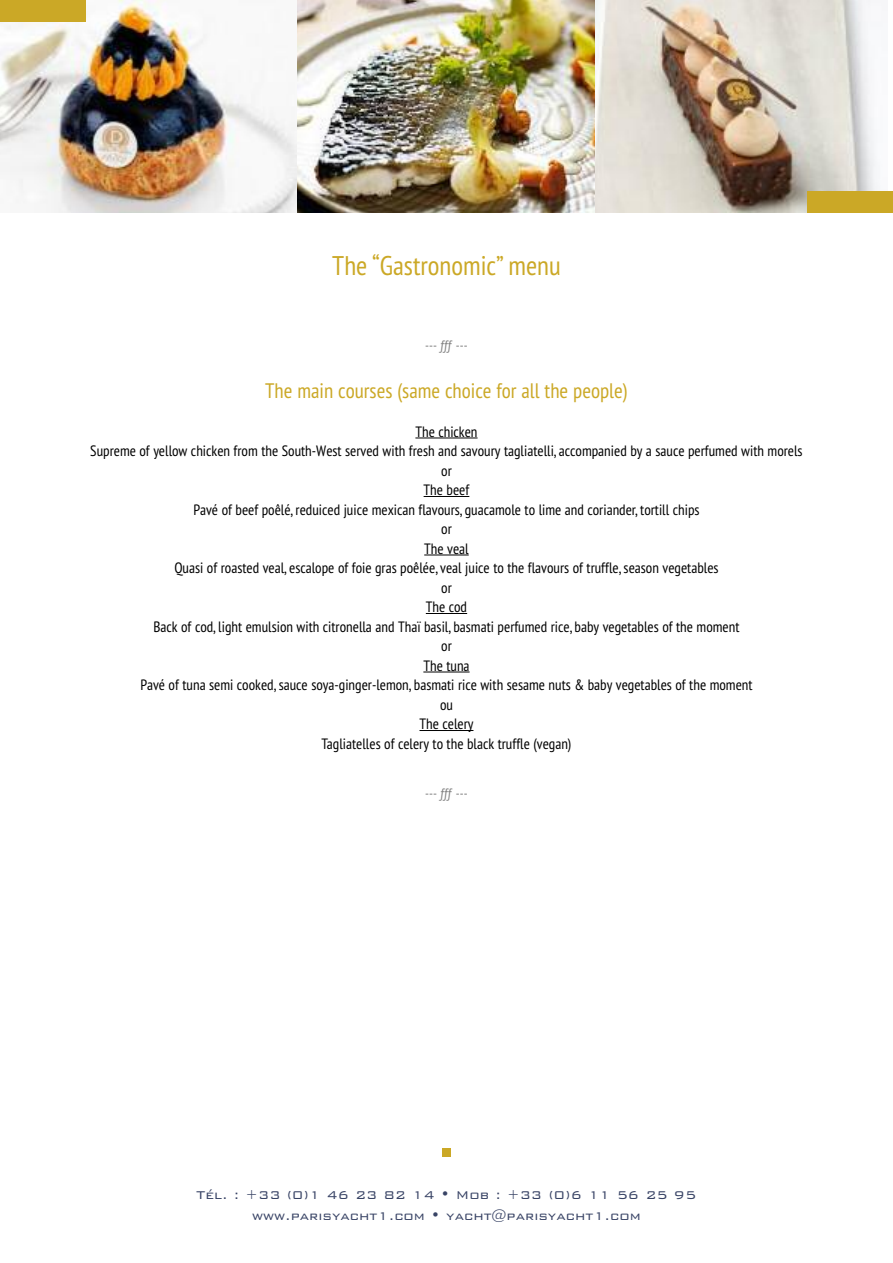
<style>
.page{position:relative;width:893px;height:1263px;background:#fff}
.page>*{position:absolute;margin:0;border:0;box-sizing:border-box;transform-origin:0 0}
.t1{font:condensed 27px "PT Sans";color:#cba826}
.t2{font:condensed 21px "PT Sans";color:#cba826}
.t3{font:condensed 15px/19.5px "PT Sans";color:#000;text-align:center}
.t4{font:300 15px/21px "Bank Gothic";color:#384365;text-align:center}
.t5{font:condensed 13.5px "PT Sans";letter-spacing:-.18em;color:#808080}
</style>
<div class="page">
<hr style="left:415px;top:438px;width:63px;height:1px;background:#000">
<hr style="left:424px;top:496px;width:45px;height:1px;background:#000">
<hr style="left:424px;top:555px;width:45px;height:1px;background:#000">
<hr style="left:426px;top:613px;width:41px;height:1px;background:#000">
<hr style="left:423px;top:672px;width:47px;height:1px;background:#000">
<hr style="left:419px;top:730px;width:54px;height:1px;background:#000">
<img style="left:0;top:0;width:878px;height:213px">
<div style="left:0;top:0;width:85px;height:21px;background:#cba826"></div>
<div style="left:808px;top:191px;width:85px;height:22px;background:#cba826"></div>
<div style="left:442px;top:1148px;width:9px;height:9px;background:#cba826"></div>
<h1 class="t1" style="left:332px;top:249px;width:230px">The “Gastronomic” menu</h1>
<p class="t5" style="left:425px;top:336px;width:44px">--- ƒƒƒ ---</p>
<h2 class="t2" style="left:265px;top:377px;width:364px">The main courses (same choice for all the people)</h2>
<p class="t3" style="left:90px;top:421px;width:714px">The chicken<br>Supreme of yellow chicken from the South-West served with fresh and savoury tagliatelli, accompanied by a sauce perfumed with morels or<br>The beef<br>Pavé of beef poêlé, reduiced juice mexican flavours, guacamole to lime and coriander, tortill chips<br>or<br>The veal<br>Quasi of roasted veal, escalope of foie gras poêlée, veal juice to the flavours of truffle, season vegetables<br>or<br>The cod<br>Back of cod, light emulsion with citronella and Thaï basil, basmati perfumed rice, baby vegetables of the moment<br>or<br>The tuna<br>Pavé of tuna semi cooked, sauce soya-ginger-lemon, basmati rice with sesame nuts &amp; baby vegetables of the moment<br>ou<br>The celery<br>Tagliatelles of celery to the black truffle (vegan)</p>
<p class="t5" style="left:425px;top:785px;width:44px">--- ƒƒƒ ---</p>
<p class="t4" style="left:197px;top:1183px;width:501px">Tél. : +33 (0)1 46 23 82 14 • Mob : +33 (0)6 11 56 25 95 www.parisyacht1.com • yacht@parisyacht1.com</p>
</div>
